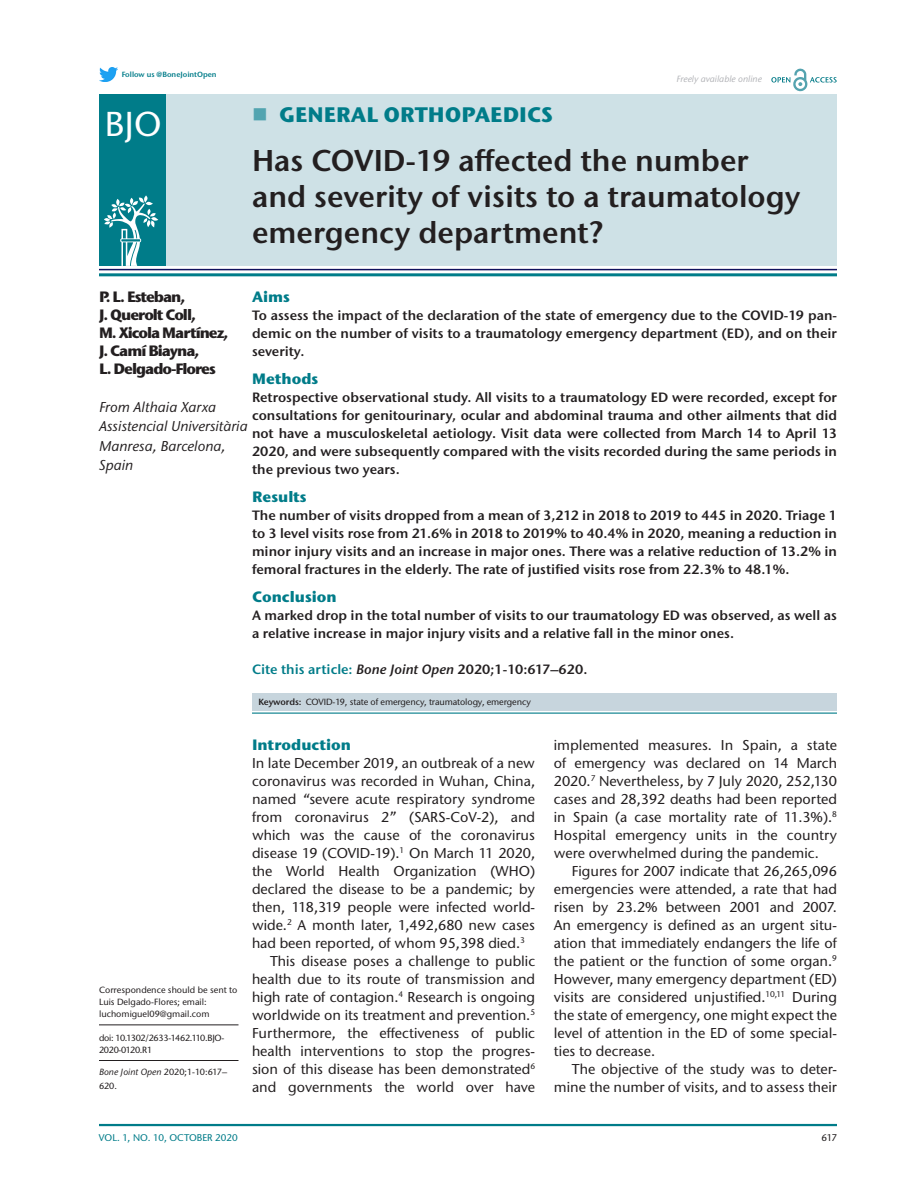
<style>
.page{position:relative;width:918px;height:1188px;background:#fff}
.page>*{position:absolute;margin:0;border:0;box-sizing:border-box;transform-origin:0 0}
.t1{font:500 34.5px "Stone Sans ITC Pro";color:#fff}
.t2{font:600 30px/36px "Stone Sans ITC Pro";color:#231f20}
.t3{font:700 21px "Stone Sans ITC Pro";color:#007c89}
.t4{font:700 15px/18px "Stone Sans ITC Pro";letter-spacing:-.07em;color:#231f20}
.t5{font:700 15px "Stone Sans ITC Pro";color:#007c89}
.t6{font:500 14.25px/18px "Stone Sans ITC Pro";color:#231f20;text-align:justify}
.t7{font:italic 500 14.25px/19.5px "Stone Sans ITC Pro";color:#231f20}
.t8{font:600 13.5px/18px "Stone Sans ITC Pro";color:#231f20;text-align:justify}
.t9{font:500 9.75px "Stone Sans ITC Pro";color:#007c89}
.t10{font:500 9.75px "Stone Sans ITC Pro";color:#231f20}
.t11{font:500 9px/12px "Stone Sans ITC Pro";color:#231f20}
.t12{font:500 9px/12px "Stone Sans ITC Pro";letter-spacing:-.03em;color:#231f20}
.t13{font:italic 500 9px "Stone Sans ITC Pro";color:#b2b3b7}
.t14{font:600 7.5px "Stone Sans ITC Pro";color:#007c89}
.s1{color:#007c89}
.s2{font-style:italic}
.s3{font-weight:600}
</style>
<div class="page">
<hr style="left:99px;top:1124px;width:738px;height:2px;background:#007c89">
<img style="left:99px;top:67px;width:18px;height:15px">
<svg style="left:771px;top:69px;width:66px;height:22px"></svg>
<div style="left:252px;top:693px;width:585px;height:18px;background:#c7d5dd"></div>
<hr style="left:99px;top:269px;width:738px;height:1px;background:#11125f">
<hr style="left:99px;top:273px;width:738px;height:3px;background:#007c89">
<div style="left:99px;top:94px;width:738px;height:172px;background:#cee1e6"></div>
<div style="left:99px;top:95px;width:66px;height:171px;background:#007c89"></div>
<svg style="left:104px;top:195px;width:54px;height:71px"></svg>
<hr style="left:99px;top:1024px;width:139px;height:1px;background:#231f20">
<hr style="left:99px;top:1060px;width:139px;height:1px;background:#231f20">
<hr style="left:252px;top:713px;width:585px;height:1px;background:#007c89">
<p class="t14" style="left:122px;top:70px;width:97px">Follow us @BoneJointOpen</p>
<h1 class="t1" style="left:105px;top:103px;width:58px">BJO</h1>
<p class="t13" style="left:676px;top:73px;width:87px">Freely available online</p>
<h3 class="t3" style="left:279px;top:101px;width:276px">General Orthopaedics</h3>
<h2 class="t2" style="left:252px;top:142px;width:550px">Has COVID-19 affected the number and severity of visits to a traumatology emergency department?</h2>
<p class="t5" style="left:252px;top:287px;width:39px">Aims</p>
<p class="t8" style="left:252px;top:307px;width:587px">To assess the impact of the declaration of the state of emergency due to the COVID-19 pan&shy;demic on the number of visits to a traumatology emergency department (ED), and on their severity.</p>
<p class="t5" style="left:252px;top:369px;width:68px">Methods</p>
<p class="t8" style="left:252px;top:388px;width:587px">Retrospective observational study. All visits to a traumatology ED were recorded, except for consultations for genitourinary, ocular and abdominal trauma and other ailments that did not have a musculoskeletal aetiology. Visit data were collected from March 14 to April 13<br>2020, and were subsequently compared with the visits recorded during the same periods in the previous two years.</p>
<p class="t5" style="left:252px;top:487px;width:56px">Results</p>
<p class="t8" style="left:252px;top:506px;width:587px">The number of visits dropped from a mean of 3,212 in 2018 to 2019 to 445 in 2020. Triage 1 to 3 level visits rose from 21.6% in 2018 to 2019% to 40.4% in 2020, meaning a reduction in minor injury visits and an increase in major ones. There was a relative reduction of 13.2% in femoral fractures in the elderly. The rate of justified visits rose from 22.3% to 48.1%.</p>
<p class="t5" style="left:252px;top:587px;width:86px">Conclusion</p>
<p class="t8" style="left:252px;top:606px;width:586px">A marked drop in the total number of visits to our traumatology ED was observed, as well as a relative increase in major injury visits and a relative fall in the minor ones.</p>
<p class="t8" style="left:252px;top:660px;width:337px"><span class="s1">Cite this article:</span> <span class="s2">Bone Joint Open</span> 2020;1-10:617–620.</p>
<p class="t11" style="left:258px;top:696px;width:274px"><span class="s3">Keywords:</span> COVID-19, state of emergency, traumatology, emergency</p>
<p class="t5" style="left:252px;top:735px;width:101px">I ntroduction</p>
<p class="t6" style="left:252px;top:754px;width:285px">In late December 2019, an outbreak of a new</p>
<p class="t6" style="left:252px;top:772px;width:285px">coronavirus was recorded in Wuhan, China,</p>
<p class="t6" style="left:252px;top:790px;width:285px">named “severe acute respiratory syndrome</p>
<p class="t6" style="left:252px;top:808px;width:285px">from coronavirus 2” (SARS-CoV-2), and</p>
<p class="t6" style="left:252px;top:826px;width:285px">which was the cause of the coronavirus</p>
<p class="t6" style="left:252px;top:844px;width:285px">disease 19 (COVID-19).<sup>1</sup> On March 11 2020,</p>
<p class="t6" style="left:252px;top:862px;width:285px">the World Health Organization (WHO)</p>
<p class="t6" style="left:252px;top:880px;width:285px">declared the disease to be a pandemic; by</p>
<p class="t6" style="left:252px;top:898px;width:285px">then, 118,319 people were infected world-</p>
<p class="t6" style="left:252px;top:916px;width:285px">wide.<sup>2</sup> A month later, 1,492,680 new cases</p>
<p class="t6" style="left:252px;top:934px;width:274px">had been reported, of whom 95,398 died.<sup>3</sup></p>
<p class="t6" style="left:270px;top:952px;width:267px">This disease poses a challenge to public</p>
<p class="t6" style="left:252px;top:970px;width:285px">health due to its route of transmission and</p>
<p class="t6" style="left:252px;top:988px;width:285px">high rate of contagion.<sup>4</sup> Research is ongoing</p>
<p class="t6" style="left:252px;top:1006px;width:285px">worldwide on its treatment and prevention.<sup>5</sup></p>
<p class="t6" style="left:252px;top:1024px;width:285px">Furthermore, the effectiveness of public</p>
<p class="t6" style="left:252px;top:1042px;width:285px">health interventions to stop the progres-</p>
<p class="t6" style="left:252px;top:1060px;width:285px">sion of this disease has been demonstrated<sup>6</sup></p>
<p class="t6" style="left:252px;top:1078px;width:285px">and governments the world over have</p>
<p class="t4" style="left:99px;top:288px;width:131px">P. L. Esteban,<br>J. Querolt Coll,<br>M. Xicola Martínez,<br>J. Camí Biayna,<br>L. Delgado-Flores</p>
<p class="t7" style="left:99px;top:397px;width:150px">From Althaia Xarxa<br>Assistencial Universitària<br>Manresa, Barcelona,<br>Spain</p>
<p class="t6" style="left:554px;top:736px;width:285px">implemented measures. In Spain, a state of emergency was declared on 14 March 2020.<sup>7</sup> Nevertheless, by 7 July 2020, 252,130 cases and 28,392 deaths had been reported in Spain (a case mortality rate of 11.3%).<sup>8<br></sup>Hospital emergency units in the country were overwhelmed during the pandemic.</p>
<p class="t6" style="left:554px;top:862px;width:285px;text-indent:18px">Figures for 2007 indicate that 26,265,096 emergencies were attended, a rate that had risen by 23.2% between 2001 and 2007.<br>An emergency is defined as an urgent situ&shy;ation that immediately endangers the life of the patient or the function of some organ.<sup>9<br></sup>However, many emergency department (ED) visits are considered unjustified.<sup>10,11</sup> During the state of emergency, one might expect the level of attention in the ED of some special&shy;ties to decrease.</p>
<p class="t6" style="left:554px;top:1060px;width:285px;text-align:right">The objective of the study was to deter&shy;mine the number of visits, and to assess their</p>
<p class="t11" style="left:99px;top:984px;width:140px">Correspondence should be sent to<br>Luis Delgado-Flores; email: luchomiguel09@gmail.com</p>
<p class="t12" style="left:99px;top:1032px;width:127px">doi: 10.1302/2633-1462.110.BJO-<br>2020-0120.R1</p>
<p class="t11" style="left:99px;top:1066px;width:130px;line-height:13.5px"><span class="s2">Bone Joint Open</span> 2020;1-10:617–<br>620.</p>
<p class="t9" style="left:99px;top:1132px;width:140px">VOL. 1, NO. 10, OCTOBER 2020</p>
<p class="t10" style="left:821px;top:1132px;width:17px">617</p>
</div>
